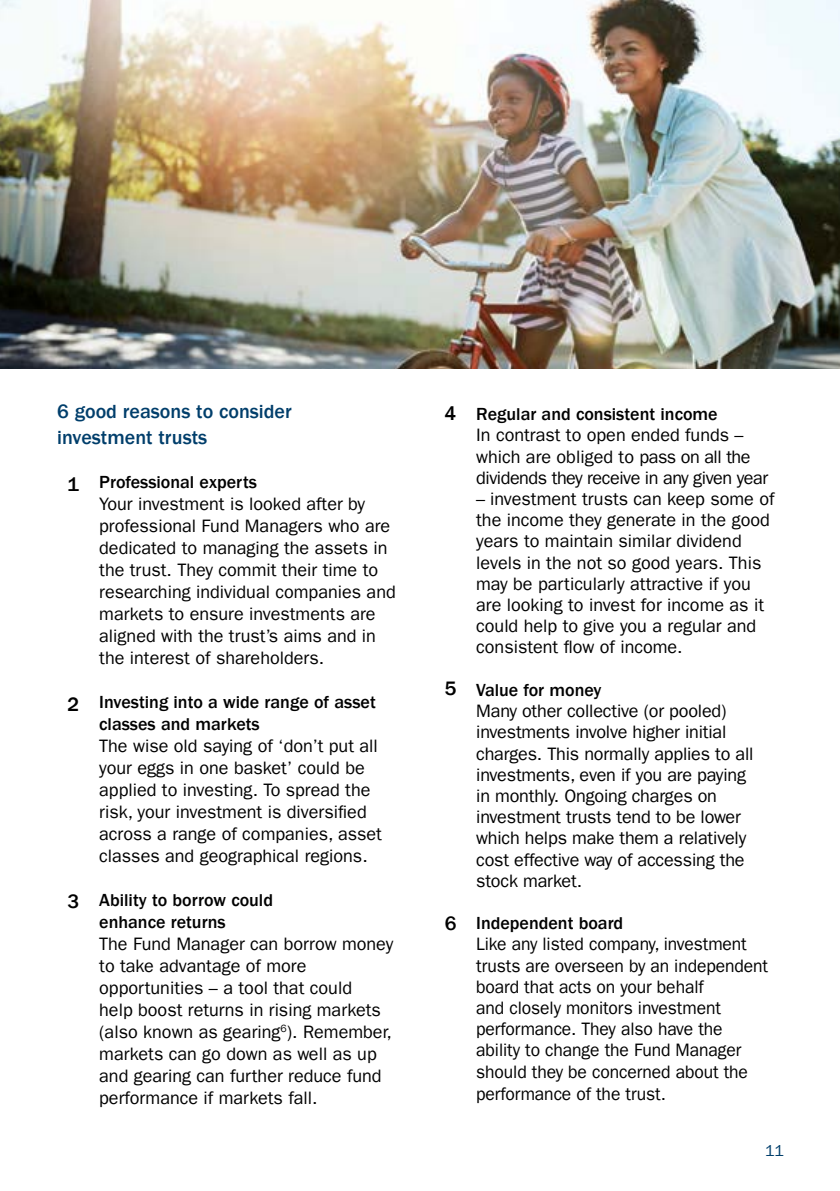
<style>
.page{position:relative;width:840px;height:1191px;background:#fff}
.page>*{position:absolute;margin:0;border:0;box-sizing:border-box;transform-origin:0 0}
.t1{font:500 20px/26px "ITC Frank Gofor Ameriprise";color:#003e6b}
.t2{font:500 20px "ITC Frank Gofor Ameriprise";color:#000}
.t3{font:18px/22px "ITC Frank Gofor Ameriprise";color:#000}
.t4{font:500 18px/22px "ITC Frank Gofor Ameriprise";color:#000}
.t5{font:18px/21.2px "ITC Frank Gofor Ameriprise";letter-spacing:-.025em;color:#000}
.t6{font:16px "ITC Frank Gofor Ameriprise";color:#003e6b}
</style>
<div class="page">
<img style="left:0;top:0;width:839px;height:368px">
<p class="t1" style="left:57px;top:398px;width:236px">6 good reasons to consider investment trusts</p>
<p class="t4" style="left:99px;top:471px;width:159px">Professional experts</p>
<p class="t3" style="left:99px;top:493px;width:298px">Your investment is looked after by professional Fund Managers who are dedicated to managing the assets in the trust. They commit their time to researching individual companies and markets to ensure investments are aligned with the trust’s aims and in the interest of shareholders.</p>
<p class="t4" style="left:99px;top:691px;width:278px">Investing into a wide range of asset classes and markets</p>
<p class="t3" style="left:99px;top:735px;width:284px">The wise old saying of ‘don’t put all your eggs in one basket’ could be applied to investing. To spread the risk, your investment is diversified across a range of companies, asset classes and geographical regions.</p>
<p class="t4" style="left:99px;top:889px;width:175px">Ability to borrow could enhance returns</p>
<p class="t3" style="left:99px;top:933px;width:295px">The Fund Manager can borrow money to take advantage of more opportunities – a tool that could<br>help boost returns in rising markets (also known as gearing<sup>6</sup>). Remember, markets can go down as well as up and gearing can further reduce fund performance if markets fall.</p>
<p class="t2" style="left:67px;top:473px;width:13px">1</p>
<p class="t2" style="left:67px;top:693px;width:13px">2</p>
<p class="t2" style="left:67px;top:890px;width:13px">3</p>
<p class="t2" style="left:444px;top:402px;width:13px">4</p>
<p class="t2" style="left:444px;top:677px;width:13px">5</p>
<p class="t2" style="left:444px;top:912px;width:13px">6</p>
<p class="t4" style="left:476px;top:403px;width:243px">Regular and consistent income</p>
<p class="t5" style="left:476px;top:425px;width:293px">In contrast to open ended funds – which are obliged to pass on all the dividends they receive in any given year</p>
<p class="t3" style="left:476px;top:488px;width:299px;line-height:21.2px">– investment trusts can keep some of the income they generate in the good years to maintain similar dividend levels in the not so good years. This may be particularly attractive if you are looking to invest for income as it could help to give you a regular and consistent flow of income.</p>
<p class="t4" style="left:476px;top:679px;width:127px">Value for money</p>
<p class="t3" style="left:476px;top:700px;width:279px;line-height:21.2px">Many other collective (or pooled) investments involve higher initial charges. This normally applies to all investments, even if you are paying in monthly. Ongoing charges on investment trusts tend to be lower which helps make them a relatively cost effective way of accessing the stock market.</p>
<p class="t4" style="left:476px;top:912px;width:148px">Independent board</p>
<p class="t3" style="left:476px;top:933px;width:293px;line-height:21.4px">Like any listed company, investment trusts are overseen by an independent board that acts on your behalf<br>and closely monitors investment performance. They also have the ability to change the Fund Manager should they be concerned about the performance of the trust.</p>
<p class="t6" style="left:764px;top:1141px;width:21px">11</p>
</div>
